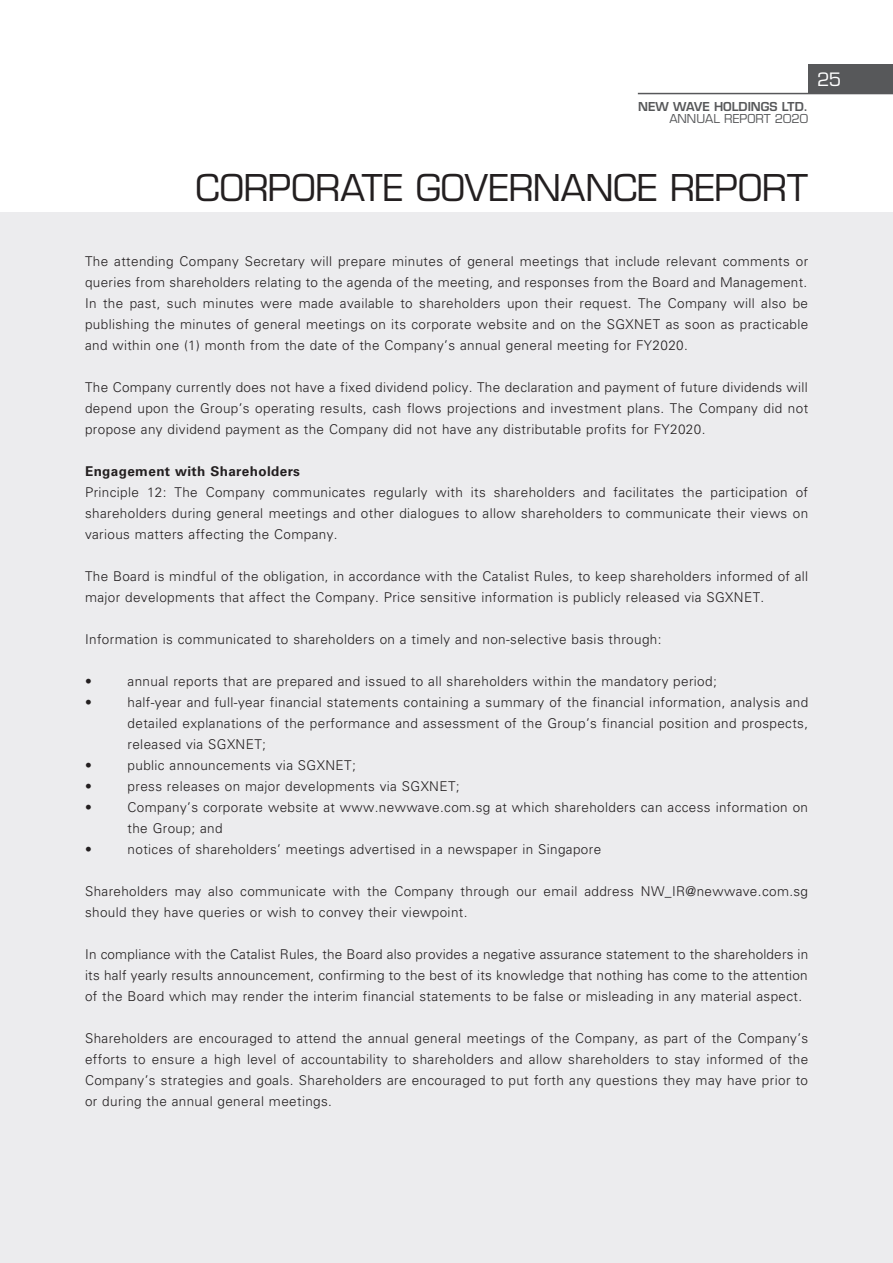
<style>
.page{position:relative;width:893px;height:1263px;background:#fff}
.page>*{position:absolute;margin:0;border:0;box-sizing:border-box;transform-origin:0 0}
.t1{font:36px "Eurostile LT Std";letter-spacing:-.005em;color:#231f20}
.t2{font:18px "Eurostile LT Std";color:#fff}
._00_E_Body_Text{font:300 13.5px/21px "Univers LT Std";letter-spacing:.03em;color:#231f20;text-align:justify}
._00_E_Body_Text-2{font:700 13.5px "Univers LT Std";letter-spacing:.03em;color:#231f20}
.t3{font:600 12px "Eurostile LT Std";color:#57585a}
.t4{font:12px "Eurostile LT Std";color:#57585a}
</style>
<div class="page">
<div style="left:808px;top:64px;width:85px;height:30px;background:#57585a"></div>
<hr style="left:638px;top:93px;width:255px;height:1px;background:#57585a">
<div style="left:0;top:213px;width:893px;height:1050px;background:#ececee"></div>
<p class="t3" style="left:638px;top:99px;width:171px">NEW WAVE HOLDINGS LTD.</p>
<p class="t4" style="left:669px;top:111px;width:140px">ANNUAL REPORT 2020</p>
<h2 class="t2" style="left:817px;top:69px;width:26px">25</h2>
<h1 class="t1" style="left:196px;top:166px;width:614px">CORPORATE GOVERNANCE REPORT</h1>
<p class="_00_E_Body_Text" style="left:85px;top:251px;width:725px">The attending Company Secretary will prepare minutes of general meetings that include relevant comments or queries from shareholders relating to the agenda of the meeting, and responses from the Board and Management.<br>In the past, such minutes were made available to shareholders upon their request. The Company will also be publishing the minutes of general meetings on its corporate website and on the SGXNET as soon as practicable and within one (1) month from the date of the Company’s annual general meeting for FY2020.</p>
<p class="_00_E_Body_Text" style="left:85px;top:377px;width:725px">The Company currently does not have a fixed dividend policy. The declaration and payment of future dividends will depend upon the Group’s operating results, cash flows projections and investment plans. The Company did not propose any dividend payment as the Company did not have any distributable profits for FY2020.</p>
<p class="_00_E_Body_Text-2" style="left:85px;top:464px;width:217px">Engagement with Shareholders</p>
<p class="_00_E_Body_Text" style="left:85px;top:482px;width:725px">Principle 12: The Company communicates regularly with its shareholders and facilitates the participation of shareholders during general meetings and other dialogues to allow shareholders to communicate their views on various matters affecting the Company.</p>
<p class="_00_E_Body_Text" style="left:85px;top:566px;width:725px">The Board is mindful of the obligation, in accordance with the Catalist Rules, to keep shareholders informed of all major developments that affect the Company. Price sensitive information is publicly released via SGXNET.</p>
<p class="_00_E_Body_Text" style="left:85px;top:629px;width:578px">Information is communicated to shareholders on a timely and non-selective basis through:</p>
<p class="_00_E_Body_Text" style="left:85px;top:671px;width:8px">•</p>
<p class="_00_E_Body_Text" style="left:128px;top:671px;width:591px">annual reports that are prepared and issued to all shareholders within the mandatory period;</p>
<p class="_00_E_Body_Text" style="left:85px;top:692px;width:8px">•</p>
<p class="_00_E_Body_Text" style="left:128px;top:692px;width:682px">half-year and full-year financial statements containing a summary of the financial information, analysis and detailed explanations of the performance and assessment of the Group’s financial position and prospects, released via SGXNET;</p>
<p class="_00_E_Body_Text" style="left:85px;top:755px;width:8px">•</p>
<p class="_00_E_Body_Text" style="left:128px;top:755px;width:230px">public announcements via SGXNET;</p>
<p class="_00_E_Body_Text" style="left:85px;top:776px;width:8px">•</p>
<p class="_00_E_Body_Text" style="left:128px;top:776px;width:334px">press releases on major developments via SGXNET;</p>
<p class="_00_E_Body_Text" style="left:85px;top:797px;width:8px">•</p>
<p class="_00_E_Body_Text" style="left:128px;top:797px;width:682px">Company’s corporate website at www.newwave.com.sg at which shareholders can access information on the Group; and</p>
<p class="_00_E_Body_Text" style="left:85px;top:839px;width:8px">•</p>
<p class="_00_E_Body_Text" style="left:128px;top:839px;width:475px">notices of shareholders’ meetings advertised in a newspaper in Singapore</p>
<p class="_00_E_Body_Text" style="left:85px;top:881px;width:725px">Shareholders may also communicate with the Company through our email address NW_IR@newwave.com.sg should they have queries or wish to convey their viewpoint.</p>
<p class="_00_E_Body_Text" style="left:85px;top:944px;width:725px">In compliance with the Catalist Rules, the Board also provides a negative assurance statement to the shareholders in its half yearly results announcement, confirming to the best of its knowledge that nothing has come to the attention of the Board which may render the interim financial statements to be false or misleading in any material aspect.</p>
<p class="_00_E_Body_Text" style="left:85px;top:1028px;width:725px">Shareholders are encouraged to attend the annual general meetings of the Company, as part of the Company’s efforts to ensure a high level of accountability to shareholders and allow shareholders to stay informed of the Company’s strategies and goals. Shareholders are encouraged to put forth any questions they may have prior to or during the annual general meetings.</p>
</div>
